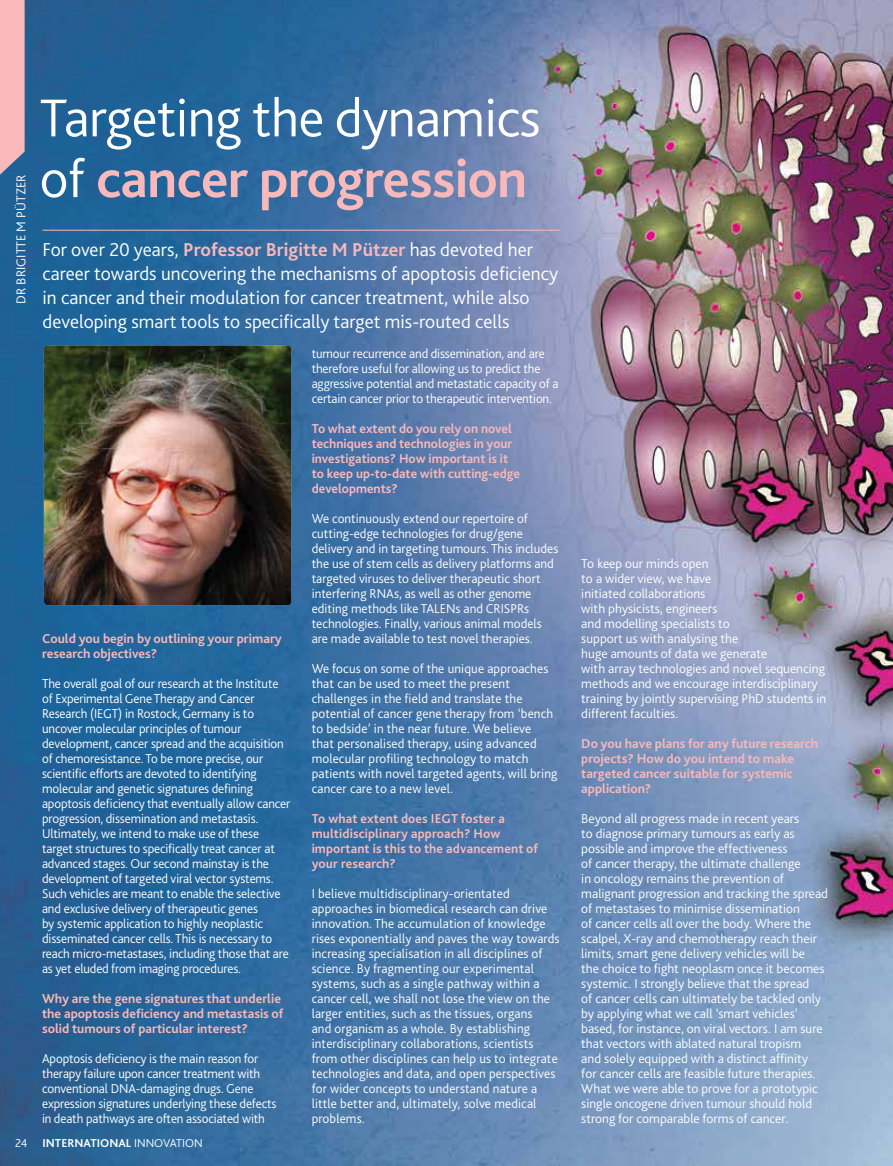
<style>
.page{position:relative;width:893px;height:1166px;background:#fff}
.page>*{position:absolute;margin:0;border:0;box-sizing:border-box;transform-origin:0 0}
.t1{font:300 55.65px/60.8px "Bliss 2";letter-spacing:-.01em;color:#fff}
.t2{font:300 19.5px/24px "Bliss 2";color:#fff}
.t3{font:300 13.5px/15px "Bliss 2";color:#fff}
.t4{font:700 13.5px/15px "Bliss 2";color:#f9b9ba}
.t5{font:700 12px "Bliss 2";color:#fff}
.t6{font:300 12px "Bliss 2";color:#fff}
.s1{font-weight:700;color:#f9b9ba}
.s2{font-weight:300}
</style>
<div class="page">
<img style="left:0;top:0;width:893px;height:1165px">
<hr style="left:43px;top:230px;width:517px;height:1px;background:#f9b9ba">
<img style="left:44px;top:345px;width:247px;height:260px">
<svg style="left:0;top:0;width:25px;height:174px;background:#e8b2b7"></svg>
<p class="t3" style="left:13px;top:303px;width:129px;rotate:-90deg">Dr Brigitte M Pützer</p>
<h1 class="t1" style="left:40px;top:86px;width:502px">Targeting the dynamics of <span class="s1">cancer progression</span></h1>
<p class="t2" style="left:43px;top:237px;width:517px">For over 20 years, <span class="s1">Professor Brigitte M Pützer</span> has devoted her career towards uncovering the mechanisms of apoptosis deficiency in cancer and their modulation for cancer treatment, while also developing smart tools to specifically target mis-routed cells</p>
<p class="t4" style="left:42px;top:630px;width:241px">Could you begin by outlining your primary research objectives?</p>
<p class="t3" style="left:42px;top:675px;width:250px">The overall goal of our research at the Institute of Experimental Gene Therapy and Cancer Research (IEGT) in Rostock, Germany is to uncover molecular principles of tumour development, cancer spread and the acquisition of chemoresistance. To be more precise, our scientific efforts are devoted to identifying molecular and genetic signatures defining apoptosis deficiency that eventually allow cancer progression, dissemination and metastasis.<br>Ultimately, we intend to make use of these target structures to specifically treat cancer at advanced stages. Our second mainstay is the development of targeted viral vector systems.<br>Such vehicles are meant to enable the selective and exclusive delivery of therapeutic genes<br>by systemic application to highly neoplastic disseminated cancer cells. This is necessary to reach micro-metastases, including those that are as yet eluded from imaging procedures.</p>
<p class="t4" style="left:42px;top:990px;width:243px">Why are the gene signatures that underlie the apoptosis deficiency and metastasis of solid tumours of particular interest?</p>
<p class="t3" style="left:42px;top:1050px;width:236px">Apoptosis deficiency is the main reason for therapy failure upon cancer treatment with conventional DNA-damaging drugs. Gene expression signatures underlying these defects in death pathways are often associated with</p>
<p class="t3" style="left:312px;top:345px;width:248px">tumour recurrence and dissemination, and are therefore useful for allowing us to predict the aggressive potential and metastatic capacity of a certain cancer prior to therapeutic intervention.</p>
<p class="t4" style="left:312px;top:420px;width:210px">To what extent do you rely on novel techniques and technologies in your investigations? How important is it to keep up-to-date with cutting-edge developments?</p>
<p class="t3" style="left:312px;top:510px;width:248px">We continuously extend our repertoire of cutting-edge technologies for drug/gene delivery and in targeting tumours. This includes the use of stem cells as delivery platforms and targeted viruses to deliver therapeutic short interfering RNAs, as well as other genome editing methods like TALENs and CRISPRs technologies. Finally, various animal models are made available to test novel therapies.</p>
<p class="t3" style="left:312px;top:660px;width:247px">We focus on some of the unique approaches that can be used to meet the present challenges in the field and translate the potential of cancer gene therapy from ‘bench to bedside’ in the near future. We believe<br>that personalised therapy, using advanced molecular profiling technology to match patients with novel targeted agents, will bring cancer care to a new level.</p>
<p class="t4" style="left:312px;top:810px;width:228px">To what extent does IEGT foster a multidisciplinary approach? How important is this to the advancement of your research?</p>
<p class="t3" style="left:312px;top:885px;width:249px">I believe multidisciplinary-orientated approaches in biomedical research can drive innovation. The accumulation of knowledge rises exponentially and paves the way towards increasing specialisation in all disciplines of science. By fragmenting our experimental systems, such as a single pathway within a cancer cell, we shall not lose the view on the larger entities, such as the tissues, organs<br>and organism as a whole. By establishing interdisciplinary collaborations, scientists from other disciplines can help us to integrate technologies and data, and open perspectives for wider concepts to understand nature a little better and, ultimately, solve medical problems.</p>
<p class="t6" style="left:15px;top:1135px;width:14px">24</p>
<p class="t5" style="left:43px;top:1135px;width:100px">Inte rnational <span class="s2">inno</span></p>
<p class="t6" style="left:163px;top:1135px;width:15px">vation</p>
<p class="t3" style="left:581px;top:555px;width:247px">To keep our minds open<br>to a wider view, we have<br>initiated collaborations<br>with physicists, engineers<br>and modelling specialists to<br>support us with analysing the<br>huge amounts of data we generate<br>with array technologies and novel sequencing methods and we encourage interdisciplinary training by jointly supervising PhD students in different faculties.</p>
<p class="t4" style="left:581px;top:735px;width:238px">Do you have plans for any future research projects? How do you intend to make targeted cancer suitable for systemic application?</p>
<p class="t3" style="left:581px;top:810px;width:248px">Beyond all progress made in recent years<br>to diagnose primary tumours as early as possible and improve the effectiveness<br>of cancer therapy, the ultimate challenge<br>in oncology remains the prevention of malignant progression and tracking the spread of metastases to minimise dissemination<br>of cancer cells all over the body. Where the scalpel, X-ray and chemotherapy reach their limits, smart gene delivery vehicles will be<br>the choice to fight neoplasm once it becomes systemic. I strongly believe that the spread<br>of cancer cells can ultimately be tackled only by applying what we call ‘smart vehicles’ based, for instance, on viral vectors. I am sure that vectors with ablated natural tropism<br>and solely equipped with a distinct affinity<br>for cancer cells are feasible future therapies.<br>What we were able to prove for a prototypic single oncogene driven tumour should hold strong for comparable forms of cancer.</p>
</div>
